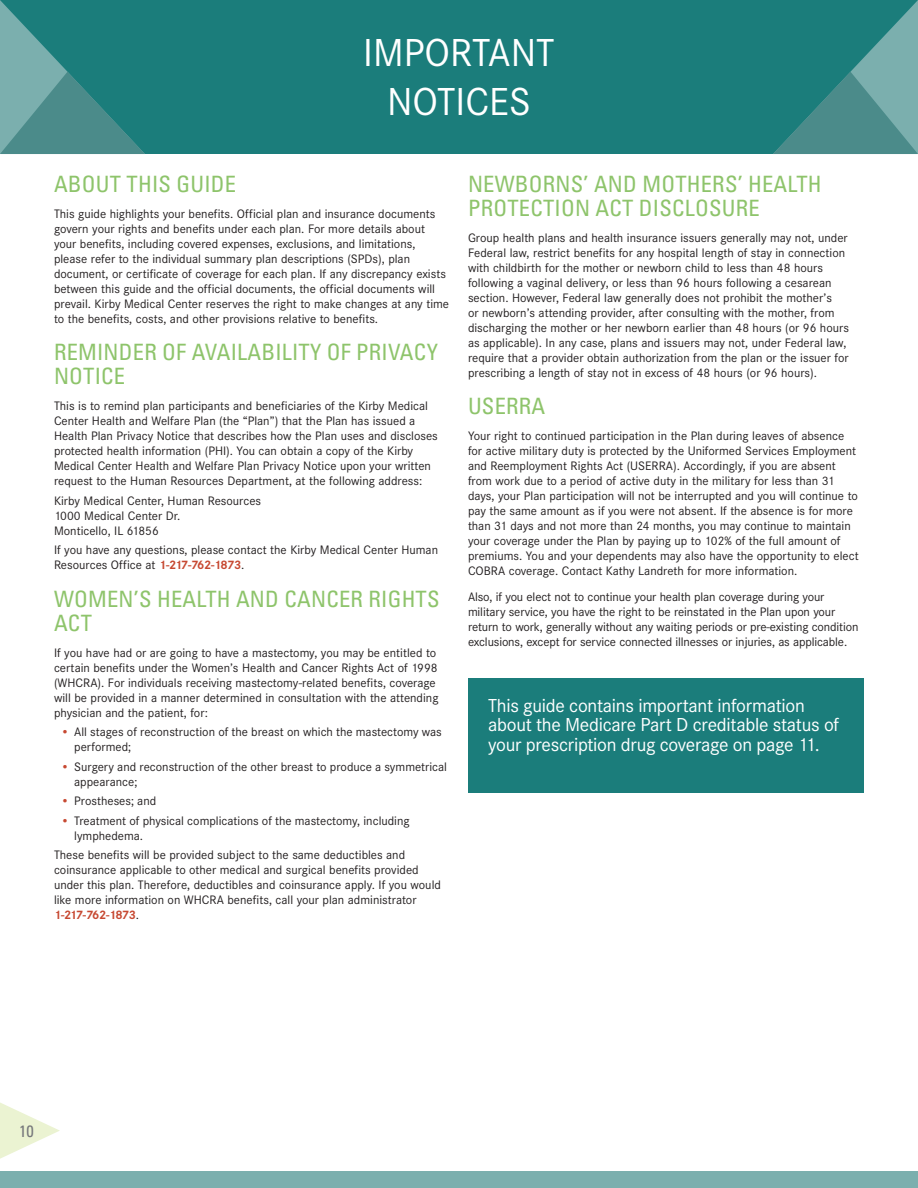
<style>
.page{position:relative;width:918px;height:1188px;background:#fff}
.page>*{position:absolute;margin:0;border:0;box-sizing:border-box;transform-origin:0 0}
.t1{font:40.5px/48.6px "Corporate S";color:#fff;text-align:center}
.t2{font:condensed 22.5px/24px "Univers LT Std";letter-spacing:.01em;color:#8ec46b}
.t3{font:19.5px/19.5px "Corporate S";letter-spacing:-.015em;color:#fff}
.t4{font:condensed 16.5px "Univers LT Std";color:#76787b}
.t5{font:12.75px/15px "Corporate S";color:#231f20}
.s1{font-weight:700;color:#c74932}
</style>
<div class="page">
<div style="left:0;top:1171px;width:918px;height:17px;background:#7bafae"></div>
<div style="left:0;top:0;width:918px;height:154px;background:#1b7d7b"></div>
<svg style="left:0;top:1102px;width:60px;height:57px"></svg>
<svg style="left:0;top:0;width:145px;height:154px"></svg>
<svg style="left:773px;top:0;width:145px;height:154px"></svg>
<div style="left:468px;top:678px;width:396px;height:114px;background:#1b7d7b"></div>
<h1 class="t1" style="left:363px;top:29px;width:193px">IMPORTANT<br>NOTICES</h1>
<h2 class="t2" style="left:54px;top:171px;width:184px">ABOUT THIS GUIDE</h2>
<p class="t5" style="left:54px;top:206px;width:397px">This guide highlights your benefits. Official plan and insurance documents govern your rights and benefits under each plan. For more details about your benefits, including covered expenses, exclusions, and limitations, please refer to the individual summary plan descriptions (SPDs), plan document, or certificate of coverage for each plan. If any discrepancy exists between this guide and the official documents, the official documents will prevail. Kirby Medical Center reserves the right to make changes at any time to the benefits, costs, and other provisions relative to benefits.</p>
<h2 class="t2" style="left:54px;top:340px;width:385px">REMINDER OF AVAILABILITY OF PRIVACY<br>NOTICE</h2>
<p class="t5" style="left:54px;top:399px;width:385px">This is to remind plan participants and beneficiaries of the Kirby Medical Center Health and Welfare Plan (the “Plan”) that the Plan has issued a Health Plan Privacy Notice that describes how the Plan uses and discloses protected health information (PHI). You can obtain a copy of the Kirby Medical Center Health and Welfare Plan Privacy Notice upon your written request to the Human Resources Department, at the following address:</p>
<p class="t5" style="left:54px;top:493px;width:209px">Kirby Medical Center, Human Resources<br>1000 Medical Center Dr.<br>Monticello, IL 61856</p>
<p class="t5" style="left:54px;top:542px;width:386px">If you have any questions, please contact the Kirby Medical Center Human<br>Resources Office at <span class="s1">1-217-762-1873</span>.</p>
<h2 class="t2" style="left:54px;top:586px;width:387px">WOMEN’S HEALTH AND CANCER RIGHTS<br>ACT</h2>
<p class="t5" style="left:54px;top:645px;width:386px">If you have had or are going to have a mastectomy, you may be entitled to certain benefits under the Women’s Health and Cancer Rights Act of 1998 (WHCRA). For individuals receiving mastectomy-related benefits, coverage will be provided in a manner determined in consultation with the attending physician and the patient, for:</p>
<p class="t5" style="left:74px;top:724px;width:369px;text-indent:-14px"><span class="s1">•</span> All stages of reconstruction of the breast on which the mastectomy was performed;</p>
<p class="t5" style="left:74px;top:759px;width:374px;text-indent:-14px"><span class="s1">•</span> Surgery and reconstruction of the other breast to produce a symmetrical appearance;</p>
<p class="t5" style="left:61px;top:793px;width:97px"><span class="s1">•</span> Prostheses; and</p>
<p class="t5" style="left:74px;top:813px;width:337px;text-indent:-14px"><span class="s1">•</span> Treatment of physical complications of the mastectomy, including lymphedema.</p>
<p class="t5" style="left:54px;top:847px;width:388px">These benefits will be provided subject to the same deductibles and coinsurance applicable to other medical and surgical benefits provided under this plan. Therefore, deductibles and coinsurance apply. If you would like more information on WHCRA benefits, call your plan administrator <span class="s1">1-217-762-1873</span>.</p>
<h2 class="t2" style="left:468px;top:171px;width:355px">NEWBORNS’ AND MOTHERS’ HEALTH<br>PROTECTION ACT DISCLOSURE</h2>
<p class="t5" style="left:468px;top:230px;width:383px">Group health plans and health insurance issuers generally may not, under Federal law, restrict benefits for any hospital length of stay in connection with childbirth for the mother or newborn child to less than 48 hours following a vaginal delivery, or less than 96 hours following a cesarean section. However, Federal law generally does not prohibit the mother’s<br>or newborn’s attending provider, after consulting with the mother, from discharging the mother or her newborn earlier than 48 hours (or 96 hours as applicable). In any case, plans and issuers may not, under Federal law, require that a provider obtain authorization from the plan or the issuer for prescribing a length of stay not in excess of 48 hours (or 96 hours).</p>
<h2 class="t2" style="left:468px;top:394px;width:79px">USERRA</h2>
<p class="t5" style="left:468px;top:429px;width:392px">Your right to continued participation in the Plan during leaves of absence for active military duty is protected by the Uniformed Services Employment and Reemployment Rights Act (USERRA). Accordingly, if you are absent from work due to a period of active duty in the military for less than 31 days, your Plan participation will not be interrupted and you will continue to pay the same amount as if you were not absent. If the absence is for more than 31 days and not more than 24 months, you may continue to maintain your coverage under the Plan by paying up to 102% of the full amount of premiums. You and your dependents may also have the opportunity to elect COBRA coverage. Contact Kathy Landreth for more information.</p>
<p class="t5" style="left:468px;top:590px;width:392px">Also, if you elect not to continue your health plan coverage during your military service, you have the right to be reinstated in the Plan upon your return to work, generally without any waiting periods or pre-existing condition exclusions, except for service connected illnesses or injuries, as applicable.</p>
<h3 class="t3" style="left:488px;top:695px;width:352px">This guide contains important information about the Medicare Part D creditable status of your prescription drug coverage on page 11.</h3>
<p class="t4" style="left:19px;top:1121px;width:16px">10</p>
</div>
